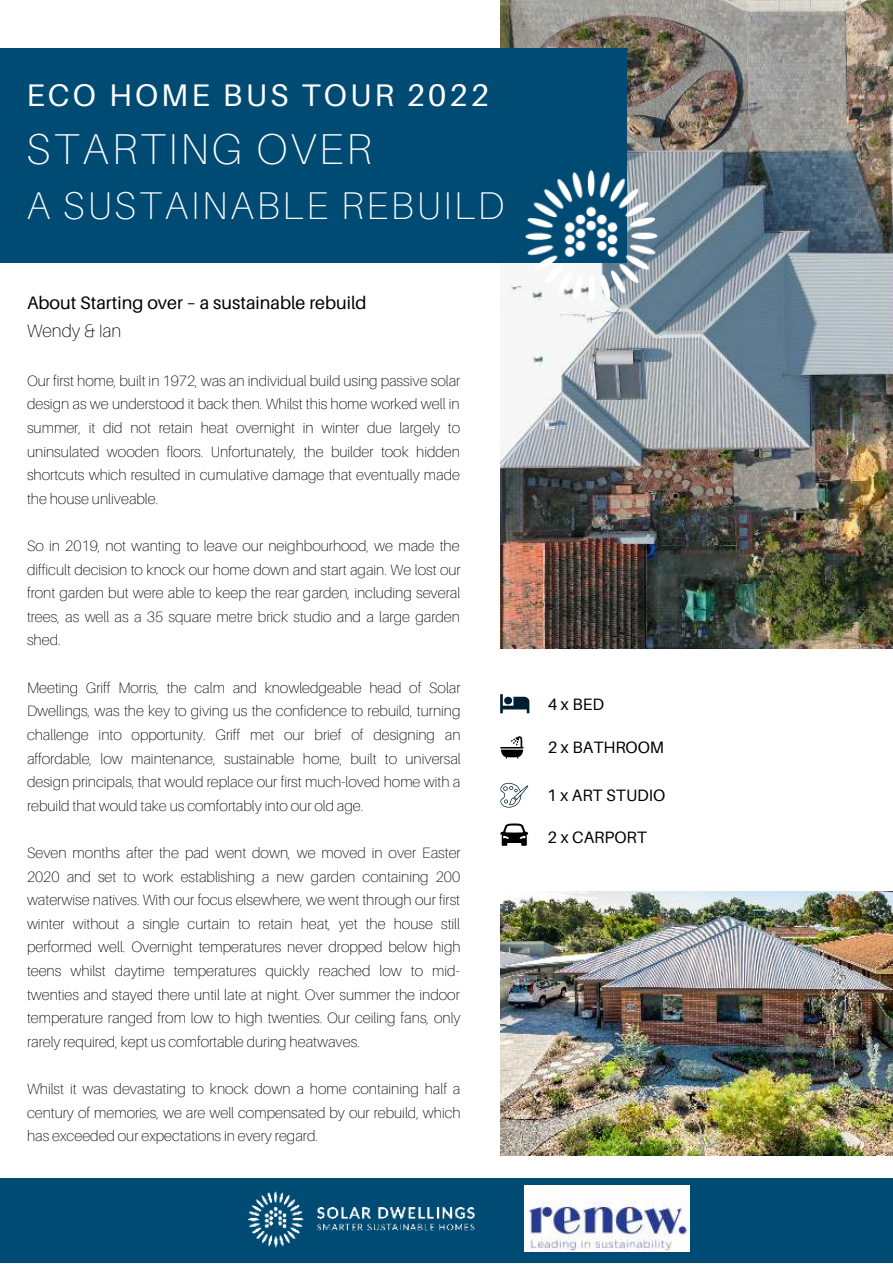
<style>
.page{position:relative;width:893px;height:1264px;background:#fff}
.page>*{position:absolute;margin:0;border:0;box-sizing:border-box;transform-origin:0 0}
.t1{font:100 43.2px "Aileron";letter-spacing:.07em;color:#fff}
.t2{font:100 38.7px "Aileron";letter-spacing:.07em;color:#fff}
.t3{font:31.2px "Aileron";letter-spacing:.1em;color:#fff}
.t4{font:18px "Aileron";color:#000}
.t5{font:100 18px "Aileron";color:#000}
.t6{font:16.5px "Aileron";color:#000}
.t7{font:100 15px/23.5px "Aileron";color:#000;text-align:justify}
</style>
<div class="page">
<img style="left:500px;top:0;width:392px;height:648px">
<div style="left:0;top:48px;width:626px;height:215px;background:#004b73"></div>
<svg style="left:500px;top:694px;width:29px;height:19px"></svg>
<svg style="left:500px;top:736px;width:23px;height:22px"></svg>
<svg style="left:500px;top:823px;width:28px;height:22px"></svg>
<div style="left:0;top:1178px;width:892px;height:84px;background:#004b73"></div>
<img style="left:248px;top:1191px;width:227px;height:57px">
<img style="left:524px;top:1185px;width:165px;height:66px">
<img style="left:505px;top:161px;width:158px;height:148px">
<img style="left:500px;top:891px;width:392px;height:263px">
<svg style="left:500px;top:782px;width:28px;height:25px"></svg>
<h3 class="t3" style="left:26px;top:78px;width:464px">ECO HOME BUS TOUR 2022</h3>
<h1 class="t1" style="left:26px;top:125px;width:346px">STARTING OVER</h1>
<h2 class="t2" style="left:26px;top:184px;width:479px">A SUSTAINABLE REBUILD</h2>
<p class="t4" style="left:27px;top:293px;width:341px">About Starting over – a sustainable rebuild</p>
<p class="t5" style="left:27px;top:321px;width:96px">Wendy &amp; Ian</p>
<p class="t7" style="left:27px;top:369px;width:435px">Our first home, built in 1972, was an individual build using passive solar design as we understood it back then. Whilst this home worked well in summer, it did not retain heat overnight in winter due largely to uninsulated wooden floors. Unfortunately, the builder took hidden shortcuts which resulted in cumulative damage that eventually made the house unliveable.</p>
<p class="t7" style="left:27px;top:534px;width:435px">So in 2019, not wanting to leave our neighbourhood, we made the difficult decision to knock our home down and start again. We lost our front garden but were able to keep the rear garden, including several trees, as well as a 35 square metre brick studio and a large garden shed.</p>
<p class="t7" style="left:27px;top:676px;width:435px">Meeting Griff Morris, the calm and knowledgeable head of Solar Dwellings, was the key to giving us the confidence to rebuild, turning challenge into opportunity. Griff met our brief of designing an affordable, low maintenance, sustainable home, built to universal design principals, that would replace our first much-loved home with a rebuild that would take us comfortably into our old age.</p>
<p class="t7" style="left:27px;top:841px;width:435px">Seven months after the pad went down, we moved in over Easter 2020 and set to work establishing a new garden containing 200 waterwise natives. With our focus elsewhere, we went through our first winter without a single curtain to retain heat, yet the house still performed well. Overnight temperatures never dropped below high teens whilst daytime temperatures quickly reached low to mid&shy;twenties and stayed there until late at night. Over summer the indoor temperature ranged from low to high twenties. Our ceiling fans, only rarely required, kept us comfortable during heatwaves.</p>
<p class="t7" style="left:27px;top:1077px;width:435px">Whilst it was devastating to knock down a home containing half a century of memories, we are well compensated by our rebuild, which has exceeded our expectations in every regard.</p>
<p class="t6" style="left:547px;top:695px;width:58px">4 x BED</p>
<p class="t6" style="left:547px;top:738px;width:118px">2 x BATHROOM</p>
<p class="t6" style="left:547px;top:786px;width:120px">1 x ART STUDIO</p>
<p class="t6" style="left:547px;top:827px;width:101px">2 x CARPORT</p>
</div>
